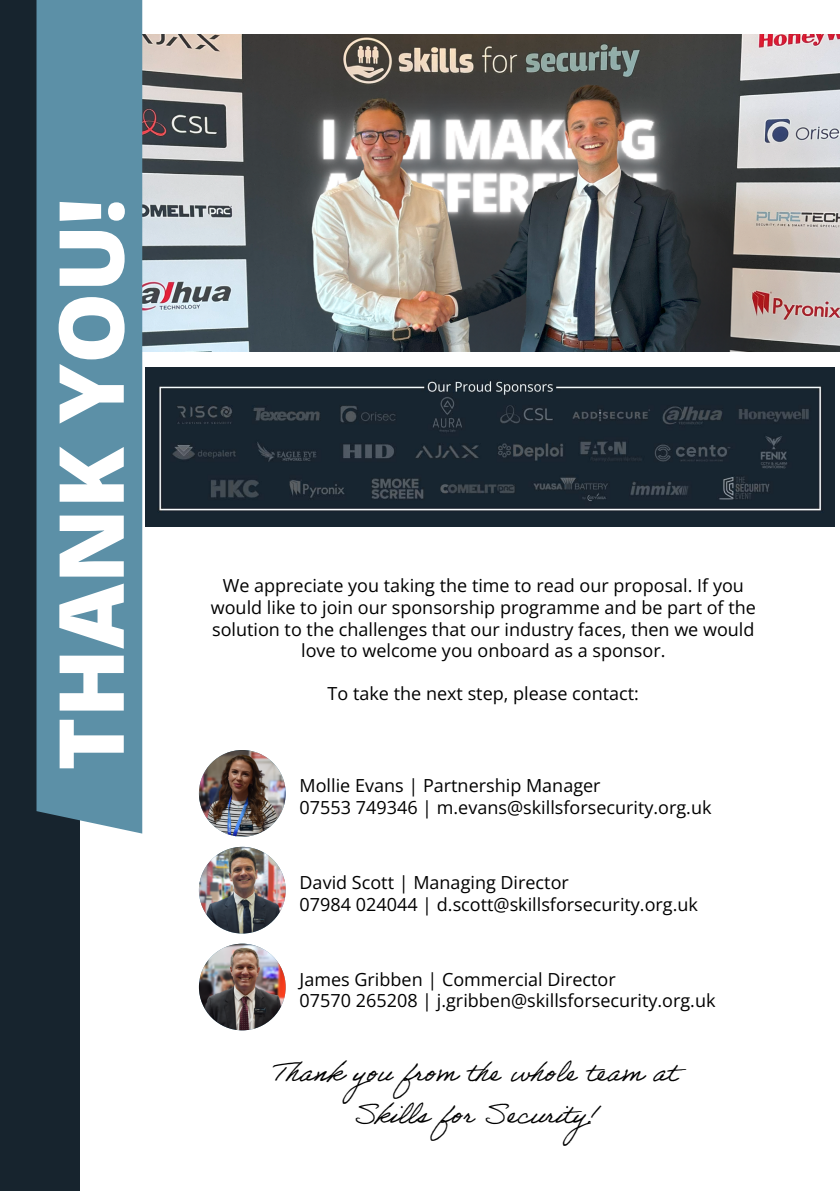
<style>
.page{position:relative;width:840px;height:1191px;background:#fff}
.page>*{position:absolute;margin:0;border:0;box-sizing:border-box;transform-origin:0 0}
.t1{font:800 89.8px "Open Sans";color:#fff}
.t2{font:27px/42px "Adobe Handwriting Ernie";color:#000;text-align:center}
.t3{font:18px/21.6px "Open Sans";color:#000}
</style>
<div class="page">
<img style="left:199px;top:750px;width:86px;height:86px;border-radius:43px">
<img style="left:142px;top:35px;width:697px;height:316px">
<div style="left:0;top:0;width:79px;height:1191px;background:#17242e"></div>
<div style="left:36px;top:0;width:106px;height:833px;background:#5c90a7"></div>
<img style="left:199px;top:847px;width:86px;height:86px;border-radius:43px">
<img style="left:199px;top:943px;width:86px;height:87px;border-radius:43px">
<img style="left:145px;top:367px;width:689px;height:159px">
<h1 class="t1" style="left:23px;top:770px;width:573px;rotate:-90deg">THANK YOU!</h1>
<p class="t3" style="left:211px;top:574px;width:546px;text-align:center">We appreciate you taking the time to read our proposal. If you would like to join our sponsorship programme and be part of the solution to the challenges that our industry faces, then we would love to welcome you onboard as a sponsor.</p>
<p class="t3" style="left:327px;top:682px;width:313px">To take the next step, please contact:</p>
<p class="t3" style="left:299px;top:774px;width:413px">Mollie Evans | Partnership Manager<br>07553 749346 | m.evans@skillsforsecurity.org.uk</p>
<p class="t3" style="left:299px;top:871px;width:399px">David Scott | Managing Director<br>07984 024044 | d.scott@skillsforsecurity.org.uk</p>
<p class="t3" style="left:299px;top:968px;width:417px">James Gribben | Commercial Director<br>07570 265208 | j.gribben@skillsforsecurity.org.uk</p>
<h2 class="t2" style="left:273px;top:1050px;width:404px">Thank you from the whole team at<br>Skills for Security!</h2>
</div>
